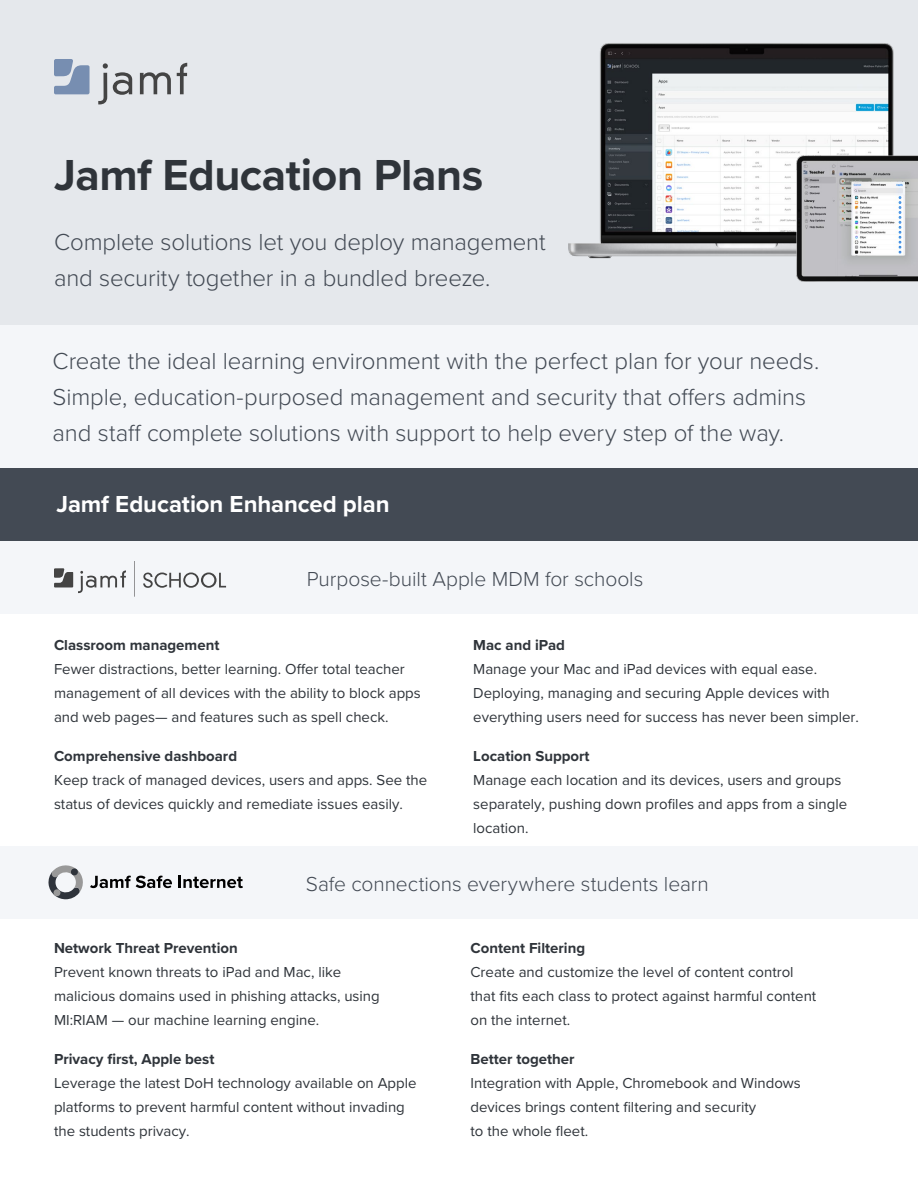
<style>
.page{position:relative;width:918px;height:1188px;background:#fff}
.page>*{position:absolute;margin:0;border:0;box-sizing:border-box;transform-origin:0 0}
.t1{font:700 45px "Proxima Nova";letter-spacing:-.01em;color:#2f343a}
.t2{font:300 24px/36px "Proxima Nova";letter-spacing:-.005em;color:#434a54}
.t3{font:700 24px "Proxima Nova";letter-spacing:-.005em;color:#fff}
.t4{font:300 21px "Proxima Nova";letter-spacing:-.005em;color:#434a54}
.t5{font:15px/24px "Proxima Nova";color:#2f343a}
.t6{font:700 15px "Proxima Nova";color:#2f343a}
</style>
<div class="page">
<div style="left:0;top:0;width:918px;height:325px;background:#e5e8ec"></div>
<div style="left:0;top:541px;width:918px;height:73px;background:#f4f6f9"></div>
<div style="left:0;top:325px;width:918px;height:143px;background:#f4f6f9"></div>
<div style="left:0;top:468px;width:918px;height:73px;background:#434a54"></div>
<div style="left:0;top:846px;width:918px;height:73px;background:#f4f6f9"></div>
<svg style="left:140px;top:72px;width:31px;height:22px"></svg>
<svg style="left:177px;top:63px;width:10px;height:31px"></svg>
<svg style="left:98px;top:63px;width:34px;height:41px"></svg>
<svg style="left:54px;top:59px;width:36px;height:35px"></svg>
<svg style="left:54px;top:561px;width:172px;height:36px"></svg>
<svg style="left:90px;top:876px;width:82px;height:12px"></svg>
<svg style="left:178px;top:876px;width:65px;height:12px"></svg>
<svg style="left:48px;top:865px;width:35px;height:34px"></svg>
<img style="left:568px;top:43px;width:326px;height:216px">
<img style="left:795px;top:155px;width:123px;height:127px">
<h1 class="t1" style="left:54px;top:142px;width:431px">Jamf Education Plans</h1>
<h2 class="t2" style="left:54px;top:223px;width:493px">Complete solutions let you deploy management and security together in a bundled breeze.</h2>
<h2 class="t2" style="left:53px;top:342px;width:768px">Create the ideal learning environment with the perfect plan for your needs.<br>Simple, education-purposed management and security that offers admins and staff complete solutions with support to help every step of the way.</h2>
<h2 class="t3" style="left:57px;top:486px;width:335px">Jamf Education Enhanced plan</h2>
<h3 class="t4" style="left:307px;top:563px;width:338px">Purpose-built Apple MDM for schools</h3>
<p class="t6" style="left:54px;top:634px;width:167px">Classroom management</p>
<p class="t5" style="left:54px;top:656px;width:368px">Fewer distractions, better learning. Offer total teacher management of all devices with the ability to block apps and web pages— and features such as spell check.</p>
<p class="t6" style="left:54px;top:745px;width:185px">Comprehensive dashboard</p>
<p class="t5" style="left:54px;top:767px;width:375px">Keep track of managed devices, users and apps. See the status of devices quickly and remediate issues easily.</p>
<p class="t6" style="left:473px;top:634px;width:93px">Mac and iPad</p>
<p class="t5" style="left:473px;top:656px;width:387px">Manage your Mac and iPad devices with equal ease.<br>Deploying, managing and securing Apple devices with everything users need for success has never been simpler.</p>
<p class="t6" style="left:473px;top:745px;width:118px">Location Support</p>
<p class="t5" style="left:473px;top:767px;width:375px">Manage each location and its devices, users and groups separately, pushing down profiles and apps from a single location.</p>
<h3 class="t4" style="left:306px;top:868px;width:404px">Safe connections everywhere students learn</h3>
<p class="t6" style="left:54px;top:937px;width:185px">Network Threat Prevention</p>
<p class="t5" style="left:54px;top:960px;width:327px">Prevent known threats to iPad and Mac, like malicious domains used in phishing attacks, using<br>MI:RIAM — our machine learning engine.</p>
<p class="t6" style="left:54px;top:1048px;width:162px">Privacy first, Apple best</p>
<p class="t5" style="left:54px;top:1071px;width:364px">Leverage the latest DoH technology available on Apple platforms to prevent harmful content without invading the students privacy.</p>
<p class="t6" style="left:471px;top:937px;width:116px">Content Filtering</p>
<p class="t5" style="left:471px;top:960px;width:347px">Create and customize the level of content control that fits each class to protect against harmful content on the internet.</p>
<p class="t6" style="left:471px;top:1048px;width:106px">Better together</p>
<p class="t5" style="left:471px;top:1071px;width:332px">Integration with Apple, Chromebook and Windows devices brings content filtering and security<br>to the whole fleet.</p>
</div>
